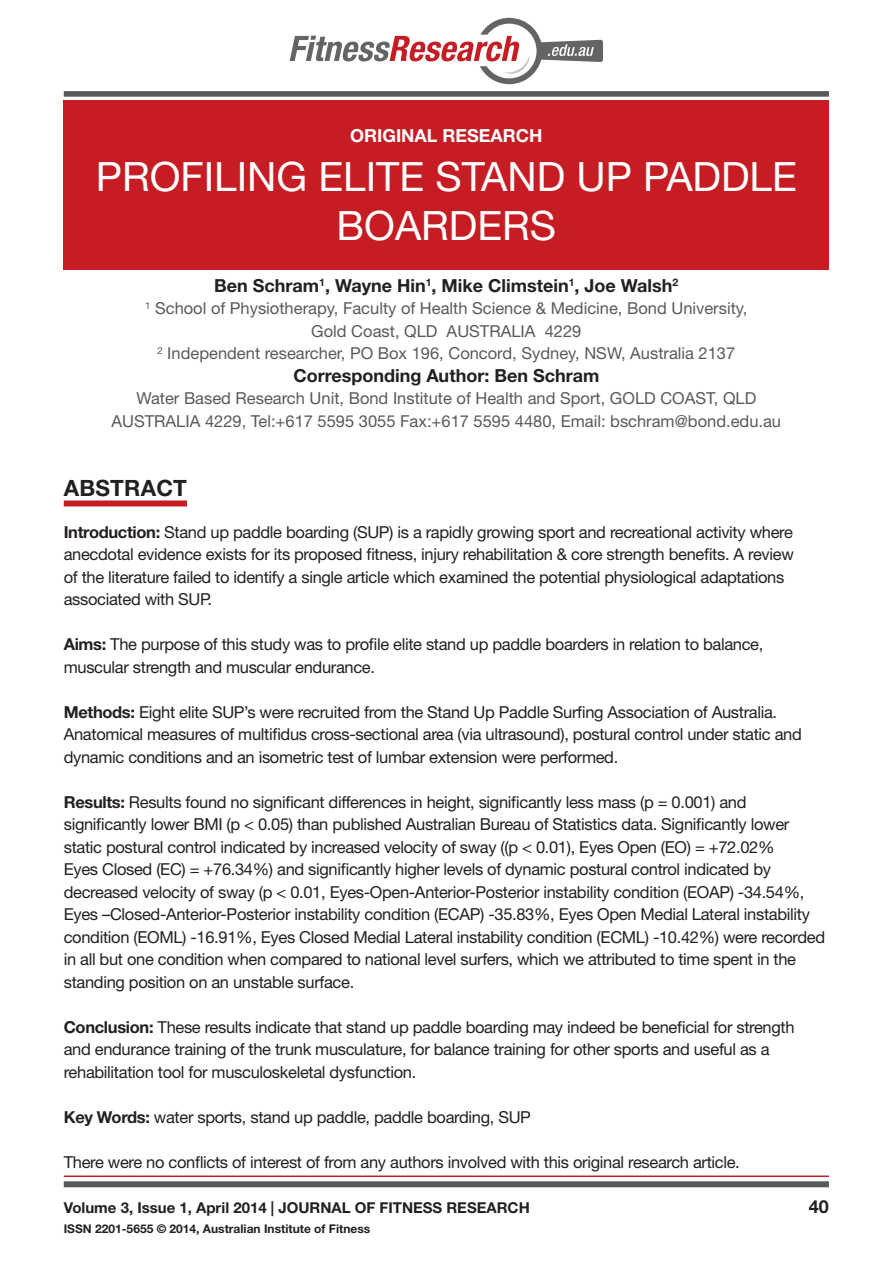
<style>
.page{position:relative;width:893px;height:1263px;background:#fff}
.page>*{position:absolute;margin:0;border:0;box-sizing:border-box;transform-origin:0 0}
.t1{font:40.5px/48.6px "Helvetica Neue LT Std";color:#fff;text-align:center}
.t2{font:700 22.5px "Helvetica Neue LT Std";letter-spacing:.01em;color:#231f20}
.t3{font:700 18px "Helvetica Neue LT Std";color:#231f20}
.t4{font:700 18px "Helvetica Neue LT Std";color:#fff}
.t5{font:16.5px/22.5px "Helvetica Neue LT Std";letter-spacing:-.02em;color:#231f20}
.t6{font:16.5px/22.5px "Helvetica Neue LT Std";color:#58595b;text-align:center}
.t7{font:700 15px "Helvetica Neue LT Std";color:#231f20}
.t8{font:700 12px "Helvetica Neue LT Std";color:#231f20}
.s1{font-weight:700}
</style>
<div class="page">
<div style="left:64px;top:91px;width:765px;height:6px;background:#58595b"></div>
<div style="left:64px;top:1181px;width:765px;height:6px;background:#58595b"></div>
<hr style="left:64px;top:1176px;width:765px;height:1px;background:#c51d23">
<div style="left:64px;top:500px;width:123px;height:6px;background:#c51d23"></div>
<div style="left:64px;top:100px;width:765px;height:169px;background:#c51d23"></div>
<svg style="left:290px;top:18px;width:313px;height:66px"></svg>
<p class="t4" style="left:350px;top:130px;width:194px">ORIGINAL RESEARCH</p>
<h1 class="t1" style="left:96px;top:156px;width:702px">PROFILING ELITE STAND UP PADDLE<br>BOARDERS</h1>
<p class="t3" style="left:214px;top:279px;width:466px">Ben Schram<sup>1</sup>, Wayne Hin<sup>1</sup>, Mike Climstein<sup>1</sup>, Joe Walsh<sup>2</sup></p>
<p class="t6" style="left:145px;top:299px;width:604px"><sup>1</sup> School of Physiotherapy, Faculty of Health Science &amp; Medicine, Bond University,<br>Gold Coast, QLD AUSTRALIA 4229<br><sup>2</sup> Independent researcher, PO Box 196, Concord, Sydney, NSW, Australia 2137</p>
<p class="t3" style="left:293px;top:369px;width:307px">Corresponding Author: Ben Schram</p>
<p class="t6" style="left:112px;top:388px;width:671px">Water Based Research Unit, Bond Institute of Health and Sport, GOLD COAST, QLD<br>AUSTRALIA 4229, Tel:+617 5595 3055 Fax:+617 5595 4480, Email: bschram@bond.edu.au</p>
<h2 class="t2" style="left:64px;top:480px;width:125px">ABSTRACT</h2>
<p class="t5" style="left:64px;top:522px;width:731px"><span class="s1">Introduction:</span> Stand up paddle boarding (SUP) is a rapidly growing sport and recreational activity where anecdotal evidence exists for its proposed fitness, injury rehabilitation &amp; core strength benefits. A review of the literature failed to identify a single article which examined the potential physiological adaptations associated with SUP.</p>
<p class="t5" style="left:64px;top:635px;width:701px"><span class="s1">Aims:</span> The purpose of this study was to profile elite stand up paddle boarders in relation to balance, muscular strength and muscular endurance.</p>
<p class="t5" style="left:64px;top:702px;width:739px"><span class="s1">Methods:</span> Eight elite SUP’s were recruited from the Stand Up Paddle Surfing Association of Australia.<br>Anatomical measures of multifidus cross-sectional area (via ultrasound), postural control under static and dynamic conditions and an isometric test of lumbar extension were performed.</p>
<p class="t5" style="left:64px;top:792px;width:763px"><span class="s1">Results:</span> Results found no significant differences in height, significantly less mass (p = 0.001) and significantly lower BMI (p &lt; 0.05) than published Australian Bureau of Statistics data. Significantly lower static postural control indicated by increased velocity of sway ((p &lt; 0.01), Eyes Open (EO) = +72.02%<br>Eyes Closed (EC) = +76.34%) and significantly higher levels of dynamic postural control indicated by decreased velocity of sway (p &lt; 0.01, Eyes-Open-Anterior-Posterior instability condition (EOAP) -34.54%, Eyes –Closed-Anterior-Posterior instability condition (ECAP) -35.83%, Eyes Open Medial Lateral instability condition (EOML) -16.91%, Eyes Closed Medial Lateral instability condition (ECML) -10.42%) were recorded in all but one condition when compared to national level surfers, which we attributed to time spent in the standing position on an unstable surface.</p>
<p class="t5" style="left:64px;top:1017px;width:732px"><span class="s1">Conclusion:</span> These results indicate that stand up paddle boarding may indeed be beneficial for strength and endurance training of the trunk musculature, for balance training for other sports and useful as a rehabilitation tool for musculoskeletal dysfunction.</p>
<p class="t5" style="left:64px;top:1107px;width:469px"><span class="s1">Key Words:</span> water sports, stand up paddle, paddle boarding, SUP</p>
<p class="t5" style="left:64px;top:1152px;width:677px">There were no conflicts of interest of from any authors involved with this original research article.</p>
<p class="t7" style="left:64px;top:1203px;width:467px">Volume 3, Issue 1, April 2014 | JOURNAL OF FITNESS RESEARCH</p>
<p class="t3" style="left:809px;top:1200px;width:22px">40</p>
<p class="t8" style="left:64px;top:1224px;width:308px">ISSN 2201-5655 © 2014, Australian Institute of Fitness</p>
</div>
